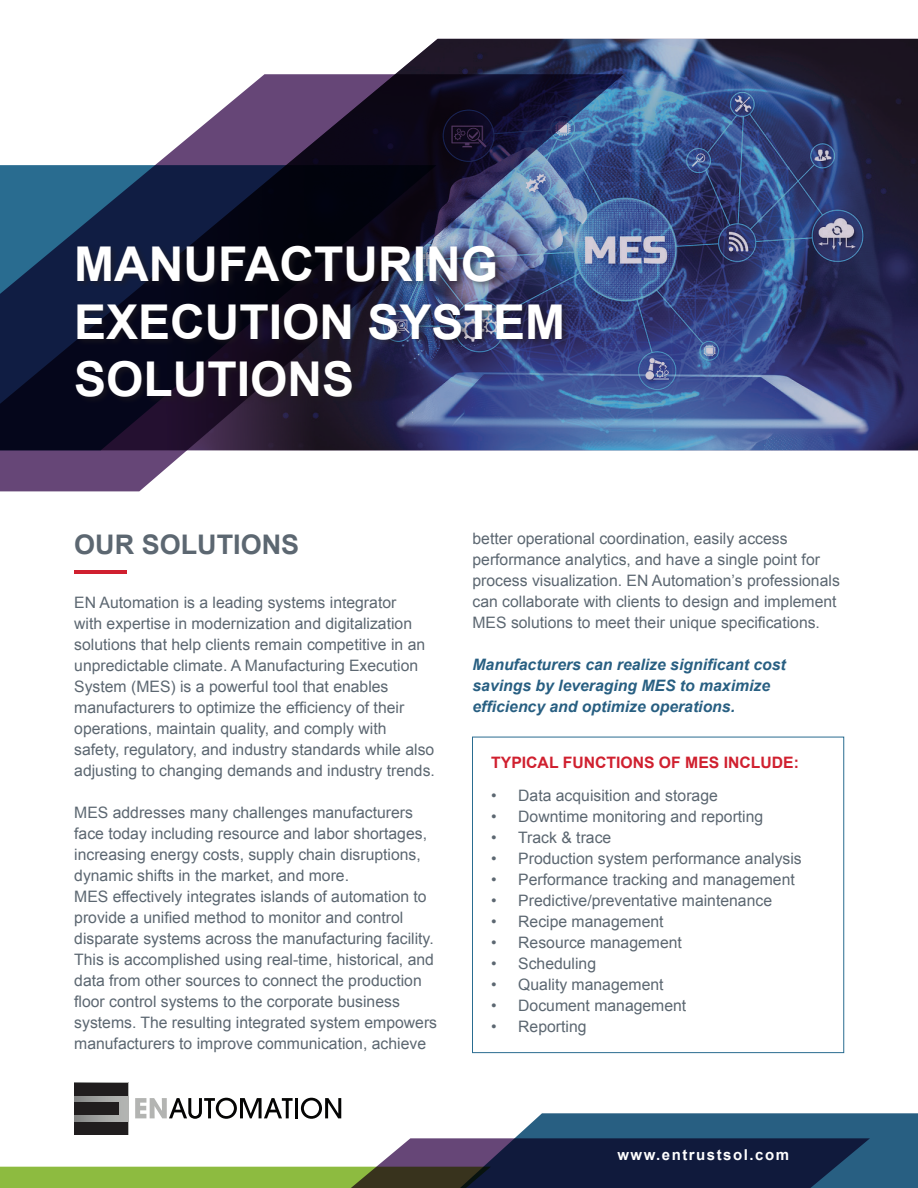
<style>
.page{position:relative;width:918px;height:1188px;background:#fff}
.page>*{position:absolute;margin:0;border:0;box-sizing:border-box;transform-origin:0 0}
.t1{font:700 48px/57.6px "Arial";color:#fff}
.t2{font:700 27px "Arial";color:#5c6771}
.t3{font:15.75px/21px "Arial";color:#5c6771}
.t4{font:italic 700 15.75px/21px "Arial";color:#285f82}
.t5{font:700 15.75px "Arial";color:#d0202f}
.t6{font:700 15px "Arial";letter-spacing:.1em;color:#fff}
</style>
<div class="page">
<img style="left:395px;top:39px;width:523px;height:411px">
<svg style="left:0;top:74px;width:624px;height:417px"></svg>
<div style="left:74px;top:244px;width:496px;height:161px;background:#231f20;opacity:.5"></div>
<hr style="left:74px;top:571px;width:53px;height:3px;background:#d0202f">
<div style="left:472px;top:737px;width:372px;height:316px;border:1px solid #296c90"></div>
<svg style="left:74px;top:1095px;width:54px;height:3px"></svg>
<div style="left:74px;top:1083px;width:54px;height:12px;background:#201d1e"></div>
<svg style="left:0;top:1098px;width:918px;height:90px"></svg>
<h1 class="t1" style="left:74px;top:237px;width:492px">MANUFACTURING<br>EXECUTION SYSTEM<br>SOLUTIONS</h1>
<h2 class="t2" style="left:74px;top:527px;width:227px">OUR SOLUTIONS</h2>
<p class="t3" style="left:74px;top:592px;width:362px">EN Automation is a leading systems integrator<br>with expertise in modernization and digitalization solutions that help clients remain competitive in an unpredictable climate. A Manufacturing Execution System (MES) is a powerful tool that enables manufacturers to optimize the efficiency of their operations, maintain quality, and comply with safety, regulatory, and industry standards while also adjusting to changing demands and industry trends.</p>
<p class="t3" style="left:74px;top:802px;width:364px">MES addresses many challenges manufacturers face today including resource and labor shortages, increasing energy costs, supply chain disruptions, dynamic shifts in the market, and more.<br>MES effectively integrates islands of automation to provide a unified method to monitor and control disparate systems across the manufacturing facility.<br>This is accomplished using real-time, historical, and data from other sources to connect the production floor control systems to the corporate business systems. The resulting integrated system empowers manufacturers to improve communication, achieve</p>
<p class="t3" style="left:472px;top:528px;width:369px">better operational coordination, easily access performance analytics, and have a single point for process visualization. EN Automation’s professionals can collaborate with clients to design and implement MES solutions to meet their unique specifications.</p>
<p class="t4" style="left:472px;top:655px;width:315px">Manufacturers can realize significant cost savings by leveraging MES to maximize efficiency and optimize operations.</p>
<p class="t5" style="left:491px;top:752px;width:309px">TYPICAL FUNCTIONS OF MES INCLUDE:</p>
<p class="t3" style="left:491px;top:785px;width:228px">• Data acquisition and storage</p>
<p class="t3" style="left:491px;top:806px;width:274px">• Downtime monitoring and reporting</p>
<p class="t3" style="left:491px;top:827px;width:122px">• Track &amp; trace</p>
<p class="t3" style="left:491px;top:848px;width:312px">• Production system performance analysis</p>
<p class="t3" style="left:491px;top:869px;width:305px">• Performance tracking and management</p>
<p class="t3" style="left:491px;top:890px;width:282px">• Predictive/preventative maintenance</p>
<p class="t3" style="left:491px;top:911px;width:174px">• Recipe management</p>
<p class="t3" style="left:491px;top:932px;width:192px">• Resource management</p>
<p class="t3" style="left:491px;top:953px;width:106px">• Scheduling</p>
<p class="t3" style="left:491px;top:974px;width:174px">• Quality management</p>
<p class="t3" style="left:491px;top:995px;width:197px">• Document management</p>
<p class="t3" style="left:491px;top:1016px;width:97px">• Reporting</p>
<p class="t6" style="left:617px;top:1145px;width:173px">www.entrustsol.com</p>
</div>
